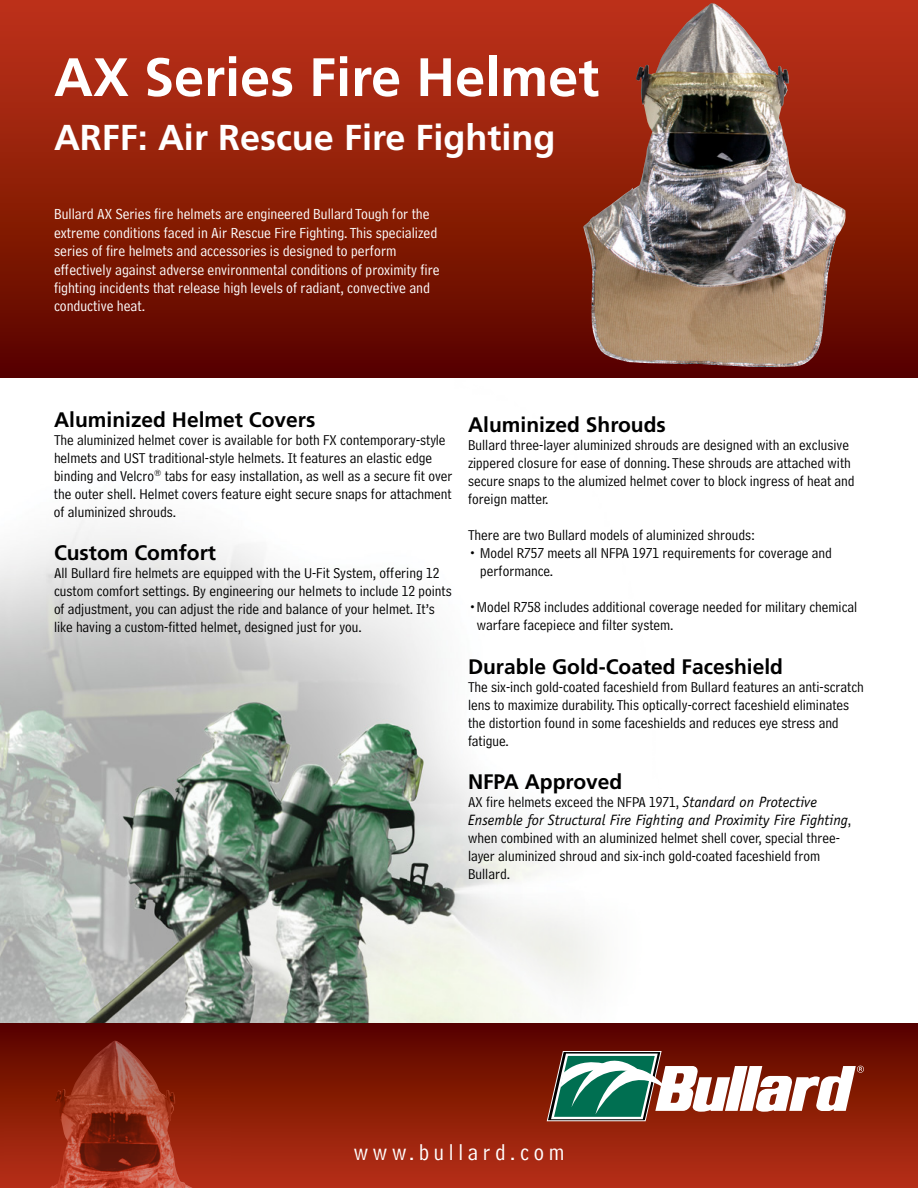
<style>
.page{position:relative;width:918px;height:1188px;background:#fff}
.page>*{position:absolute;margin:0;border:0;box-sizing:border-box;transform-origin:0 0}
.t1{font:700 54px "Frutiger";color:#fff}
.t2{font:700 36px "Frutiger";color:#fff}
.t3{font:23.25px "Bell Centennial Address";letter-spacing:.2em;color:#fff}
.t4{font:700 21px "Frutiger";color:#000}
.t5{font:15.3px/18.5px "Bell Centennial Address";color:#fff}
.t6{font:15px/18px "Bell Centennial Address";color:#000}
.t7{font:italic 15px "Officina Sans";color:#000}
.s1{font-family:"Officina Sans";font-style:italic}
.s2{font-family:"Bell Centennial Address";font-style:normal}
</style>
<div class="page">
<img style="left:0;top:520px;width:663px;height:504px">
<div style="left:0;top:1024px;width:918px;height:164px;background:linear-gradient(to bottom,#590400,#b83115)"></div>
<div style="left:0;top:0;width:918px;height:378px;background:linear-gradient(to bottom,#c13518,#590500)"></div>
<svg style="left:547px;top:1051px;width:317px;height:70px"></svg>
<img style="left:583px;top:3px;width:264px;height:364px">
<img style="left:48px;top:1041px;width:148px;height:147px">
<h1 class="t1" style="left:54px;top:46px;width:547px">AX Series Fire Helmet</h1>
<h2 class="t2" style="left:54px;top:116px;width:503px">ARFF: Air Rescue Fire Fighting</h2>
<p class="t5" style="left:54px;top:205px;width:387px">Bullard AX Series fire helmets are engineered Bullard Tough for the extreme conditions faced in Air Rescue Fire Fighting. This specialized series of fire helmets and accessories is designed to perform effectively against adverse environmental conditions of proximity fire fighting incidents that release high levels of radiant, convective and conductive heat.</p>
<h3 class="t4" style="left:54px;top:407px;width:263px">Aluminized Helmet Covers</h3>
<p class="t6" style="left:54px;top:431px;width:400px">The aluminized helmet cover is available for both FX contemporary-style helmets and UST traditional-style helmets. It features an elastic edge binding and Velcro<sup>®</sup> tabs for easy installation, as well as a secure fit over the outer shell. Helmet covers feature eight secure snaps for attachment of aluminized shrouds.</p>
<h3 class="t4" style="left:54px;top:540px;width:164px">Custom Comfort</h3>
<p class="t6" style="left:54px;top:564px;width:399px">All Bullard fire helmets are equipped with the U-Fit System, offering 12 custom comfort settings. By engineering our helmets to include 12 points of adjustment, you can adjust the ride and balance of your helmet. It’s like having a custom-fitted helmet, designed just for you.</p>
<h3 class="t4" style="left:468px;top:413px;width:199px">Aluminized Shrouds</h3>
<p class="t6" style="left:468px;top:437px;width:388px">Bullard three-layer aluminized shrouds are designed with an exclusive zippered closure for ease of donning. These shrouds are attached with secure snaps to the alumized helmet cover to block ingress of heat and foreign matter.</p>
<p class="t6" style="left:468px;top:527px;width:289px">There are two Bullard models of aluminized shrouds:</p>
<p class="t6" style="left:480px;top:545px;width:353px;text-indent:-12px">• Model R757 meets all NFPA 1971 requirements for coverage and performance.</p>
<p class="t6" style="left:477px;top:599px;width:382px;text-indent:-9px">•Model R758 includes additional coverage needed for military chemical warfare facepiece and filter system.</p>
<h3 class="t4" style="left:468px;top:654px;width:317px">Durable Gold-Coated Faceshield</h3>
<p class="t6" style="left:468px;top:678px;width:397px">The six-inch gold-coated faceshield from Bullard features an anti-scratch lens to maximize durability. This optically-correct faceshield eliminates the distortion found in some faceshields and reduces eye stress and fatigue.</p>
<h3 class="t4" style="left:468px;top:769px;width:156px">NFPA Approved</h3>
<p class="t6" style="left:468px;top:793px;width:351px">AX fire helmets exceed the NFPA 1971, <span class="s1">Standard on Protective</span></p>
<p class="t7" style="left:468px;top:811px;width:385px">Ensemble for Structural Fire Fighting and Proximity Fire Fighting<span class="s2">,</span></p>
<p class="t6" style="left:468px;top:829px;width:373px">when combined with an aluminized helmet shell cover, special three&shy;layer aluminized shroud and six-inch gold-coated faceshield from<br>Bullard.</p>
<h3 class="t3" style="left:354px;top:1139px;width:212px">www.bullard.com</h3>
</div>
